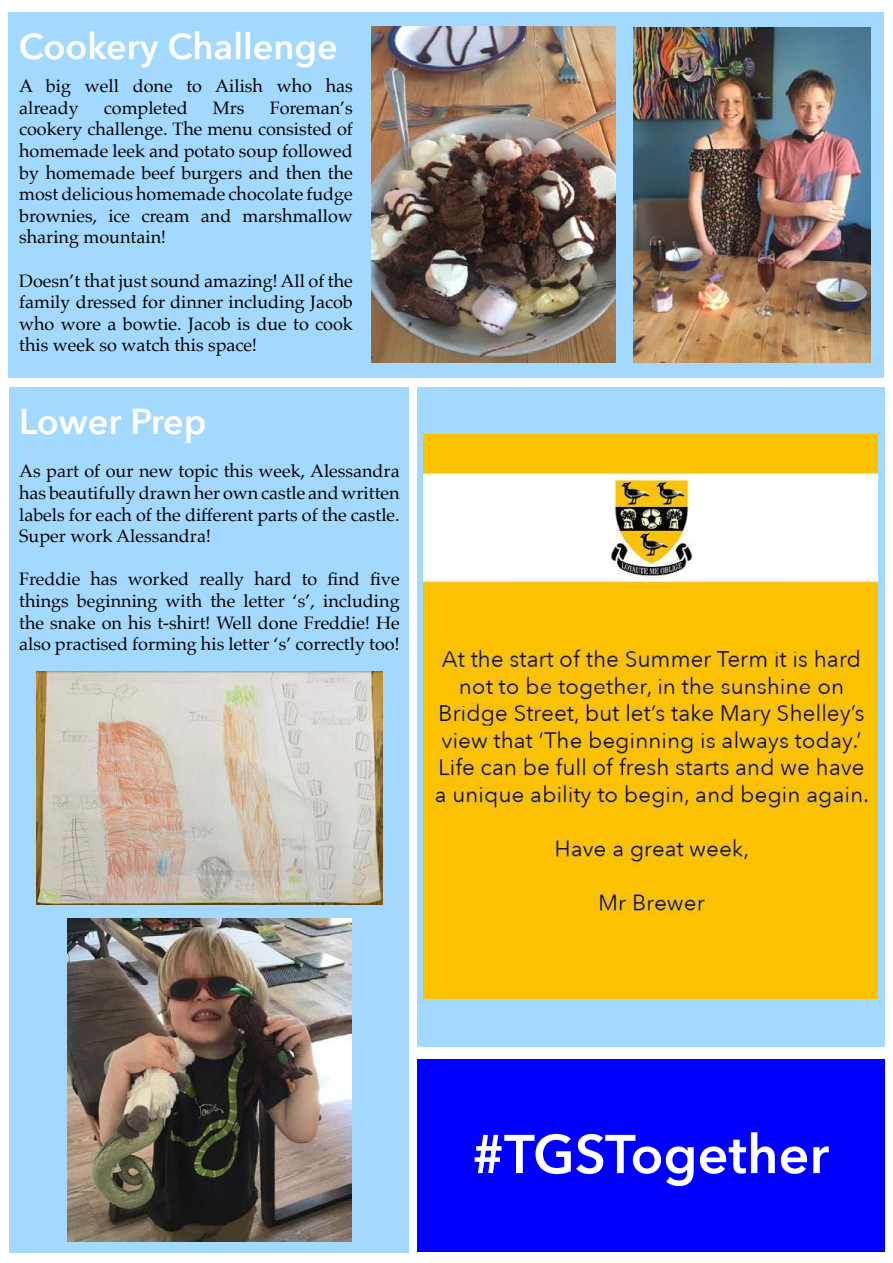
<style>
.page{position:relative;width:893px;height:1263px;background:#fff}
.page>*{position:absolute;margin:0;border:0;box-sizing:border-box;transform-origin:0 0}
.t1{font:600 54px "Avenir Next";color:#fff}
.t2{font:600 36px "Avenir Next";color:#fff}
.t3{font:18px/21.6px "Palatino";color:#000;text-align:justify}
</style>
<div class="page">
<div style="left:9px;top:12px;width:875px;height:366px;background:#a3d8ff"></div>
<div style="left:417px;top:387px;width:467px;height:659px;background:#a3d8ff"></div>
<div style="left:10px;top:387px;width:399px;height:865px;background:#a3d8ff"></div>
<div style="left:417px;top:1059px;width:467px;height:193px;background:#00f"></div>
<img style="left:634px;top:27px;width:236px;height:336px">
<img style="left:371px;top:27px;width:245px;height:336px">
<img style="left:37px;top:672px;width:345px;height:233px">
<img style="left:68px;top:918px;width:283px;height:324px">
<img style="left:424px;top:435px;width:453px;height:563px">
<h2 class="t2" style="left:19px;top:16px;width:320px">Cookery Challenge</h2>
<p class="t3" style="left:19px;top:75px;width:335px">A big well done to Ailish who has already</p>
<p class="t3" style="left:104px;top:97px;width:85px">completed</p>
<p class="t3" style="left:213px;top:97px;width:33px">Mrs</p>
<p class="t3" style="left:19px;top:97px;width:335px;text-indent:251px">Foreman’s cookery challenge. The menu consisted of homemade leek and potato soup followed by homemade beef burgers and then the most delicious homemade chocolate fudge brownies, ice cream and marshmallow sharing mountain!</p>
<p class="t3" style="left:19px;top:269px;width:335px">Doesn’t that just sound amazing! All of the family dressed for dinner including Jacob who wore a bowtie. Jacob is due to cook this week so watch this space!</p>
<h2 class="t2" style="left:19px;top:390px;width:189px">Lower Prep</h2>
<p class="t3" style="left:19px;top:460px;width:382px">As part of our new topic this week, Alessandra has beautifully drawn her own castle and written labels for each of the different parts of the castle.<br>Super work Alessandra!</p>
<p class="t3" style="left:19px;top:568px;width:382px">Freddie has worked really hard to find five things beginning with the letter ‘s’, including the snake on his t-shirt! Well done Freddie! He also practised forming his letter ‘s’ correctly too!</p>
<h1 class="t1" style="left:472px;top:1108px;width:358px">#TGSTogether</h1>
</div>
